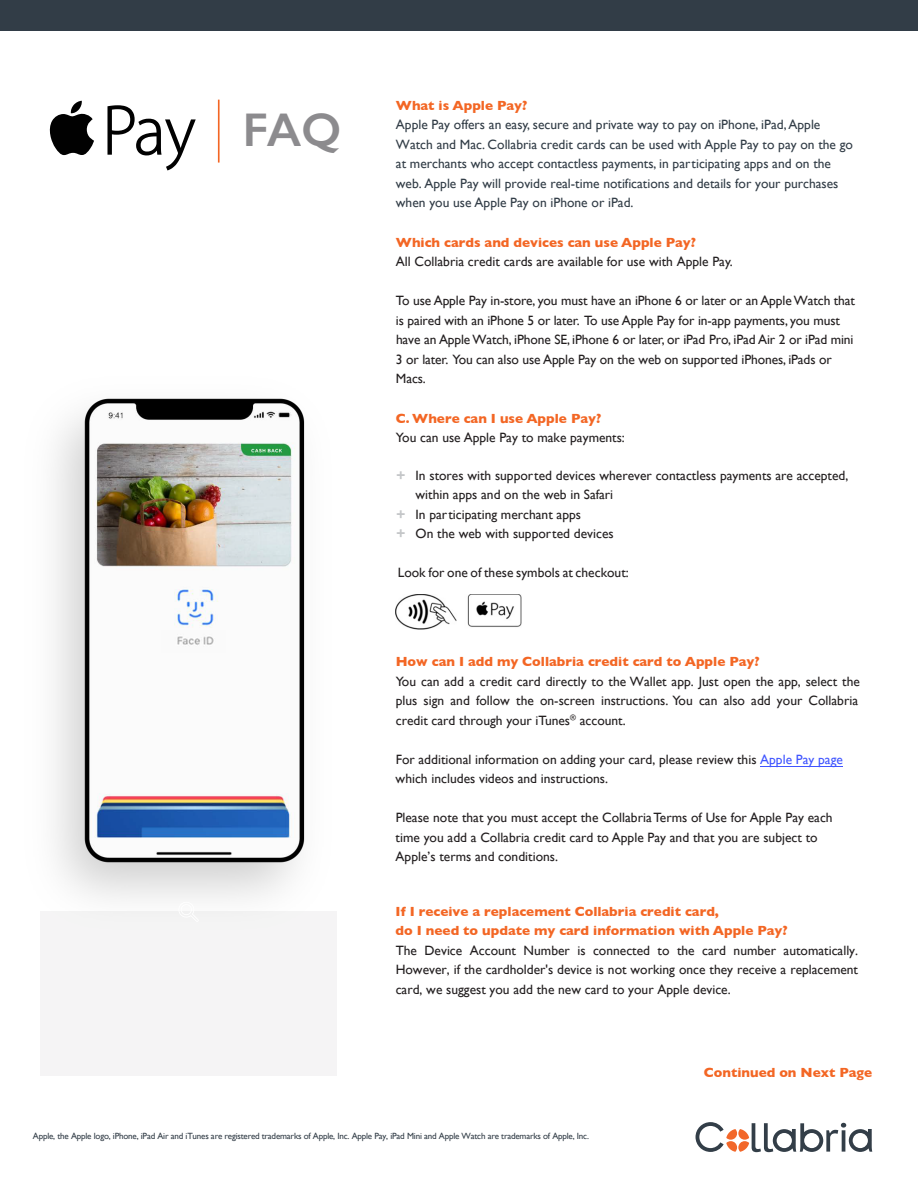
<style>
.page{position:relative;width:918px;height:1188px;background:#fff}
.page>*{position:absolute;margin:0;border:0;box-sizing:border-box;transform-origin:0 0}
.t1{font:600 47.55px "Gill Sans";color:#8c8b8e}
.t2{font:13.5px/19.5px "Gill Sans";color:#231f20}
.t3{font:13.5px/19.5px "Gill Sans";color:#323d47}
.t4{font:13.5px/19.5px "Gill Sans";color:#231f20}
.t5{font:700 13.5px/19.5px "Gill Sans";color:#f36624}
.t6{font:9px "Gill Sans";letter-spacing:-.02em;color:#323d47}
.s1{font-weight:700;font-size:14.25px;color:#c4c6c8}
.s2{color:#4055ff}
</style>
<div class="page">
<img style="left:54px;top:398px;width:342px;height:502px">
<hr style="left:760px;top:766px;width:83px;height:1px;background:#4055ff">
<img style="left:396px;top:594px;width:126px;height:36px">
<div style="left:0;top:0;width:918px;height:30px;background:#323d47"></div>
<svg style="left:696px;top:1122px;width:176px;height:30px"></svg>
<svg style="left:49px;top:101px;width:147px;height:69px"></svg>
<hr style="left:218px;top:100px;width:2px;height:63px;background:#f36624">
<div style="left:40px;top:911px;width:297px;height:165px;background:#f5f4f5"></div>
<h1 class="t1" style="left:243px;top:101px;width:100px">FAQ</h1>
<p class="t5" style="left:396px;top:95px;width:133px">What is Apple Pay?</p>
<p class="t3" style="left:396px;top:115px;width:459px">Apple Pay offers an easy, secure and private way to pay on iPhone, iPad, Apple Watch and Mac. Collabria credit cards can be used with Apple Pay to pay on the go at merchants who accept contactless payments, in participating apps and on the web. Apple Pay will provide real-time notifications and details for your purchases when you use Apple Pay on iPhone or iPad.</p>
<p class="t5" style="left:396px;top:232px;width:302px">Which cards and devices can use Apple Pay?</p>
<p class="t2" style="left:396px;top:252px;width:338px">All Collabria credit cards are available for use with Apple Pay.</p>
<p class="t2" style="left:396px;top:291px;width:461px">To use Apple Pay in-store, you must have an iPhone 6 or later or an Apple Watch that is paired with an iPhone 5 or later. To use Apple Pay for in-app payments, you must have an Apple Watch, iPhone SE, iPhone 6 or later, or iPad Pro, iPad Air 2 or iPad mini 3 or later. You can also use Apple Pay on the web on supported iPhones, iPads or Macs.</p>
<p class="t5" style="left:396px;top:408px;width:207px">C. Where can I use Apple Pay?</p>
<p class="t2" style="left:396px;top:427px;width:230px">You can use Apple Pay to make payments:</p>
<p class="t2" style="left:396px;top:465px;width:454px"><span class="s1">+</span> In stores with supported devices wherever contactless payments are accepted,</p>
<p class="t2" style="left:416px;top:485px;width:199px">within apps and on the web in Safari</p>
<p class="t2" style="left:396px;top:504px;width:186px"><span class="s1">+</span> In participating merchant apps</p>
<p class="t2" style="left:396px;top:524px;width:219px"><span class="s1">+</span> On the web with supported devices</p>
<p class="t2" style="left:398px;top:563px;width:233px">Look for one of these symbols at checkout:</p>
<p class="t5" style="left:396px;top:652px;width:365px">How can I add my Collabria credit card to Apple Pay?</p>
<p class="t2" style="left:396px;top:671px;width:466px">You can add a credit card directly to the Wallet app. Just open the app, select the plus sign and follow the on-screen instructions. You can also add your Collabria credit card through your iTunes<sup>®</sup> account.</p>
<p class="t4" style="left:396px;top:750px;width:449px;line-height:18.9px">For additional information on adding your card, please review this <span class="s2">Apple Pay page </span>which includes videos and instructions.</p>
<p class="t2" style="left:396px;top:808px;width:439px">Please note that you must accept the Collabria Terms of Use for Apple Pay each time you add a Collabria credit card to Apple Pay and that you are subject to<br>Apple’s terms and conditions.</p>
<p class="t5" style="left:396px;top:901px;width:394px">If I receive a replacement Collabria credit card,<br>do I need to update my card information with Apple Pay?</p>
<p class="t4" style="left:396px;top:941px;width:464px;text-align:justify">The Device Account Number is connected to the card number automatically.<br>However, if the cardholder's device is not working once they receive a replacement card, we suggest you add the new card to your Apple device.</p>
<p class="t5" style="left:704px;top:1063px;width:170px">Continued on Next Page</p>
<p class="t6" style="left:33px;top:1130px;width:558px">Apple, the Apple logo, iPhone, iPad Air and iTunes are registered trademarks of Apple, Inc. Apple Pay, iPad Mini and Apple Watch are trademarks of Apple, Inc.</p>
</div>
